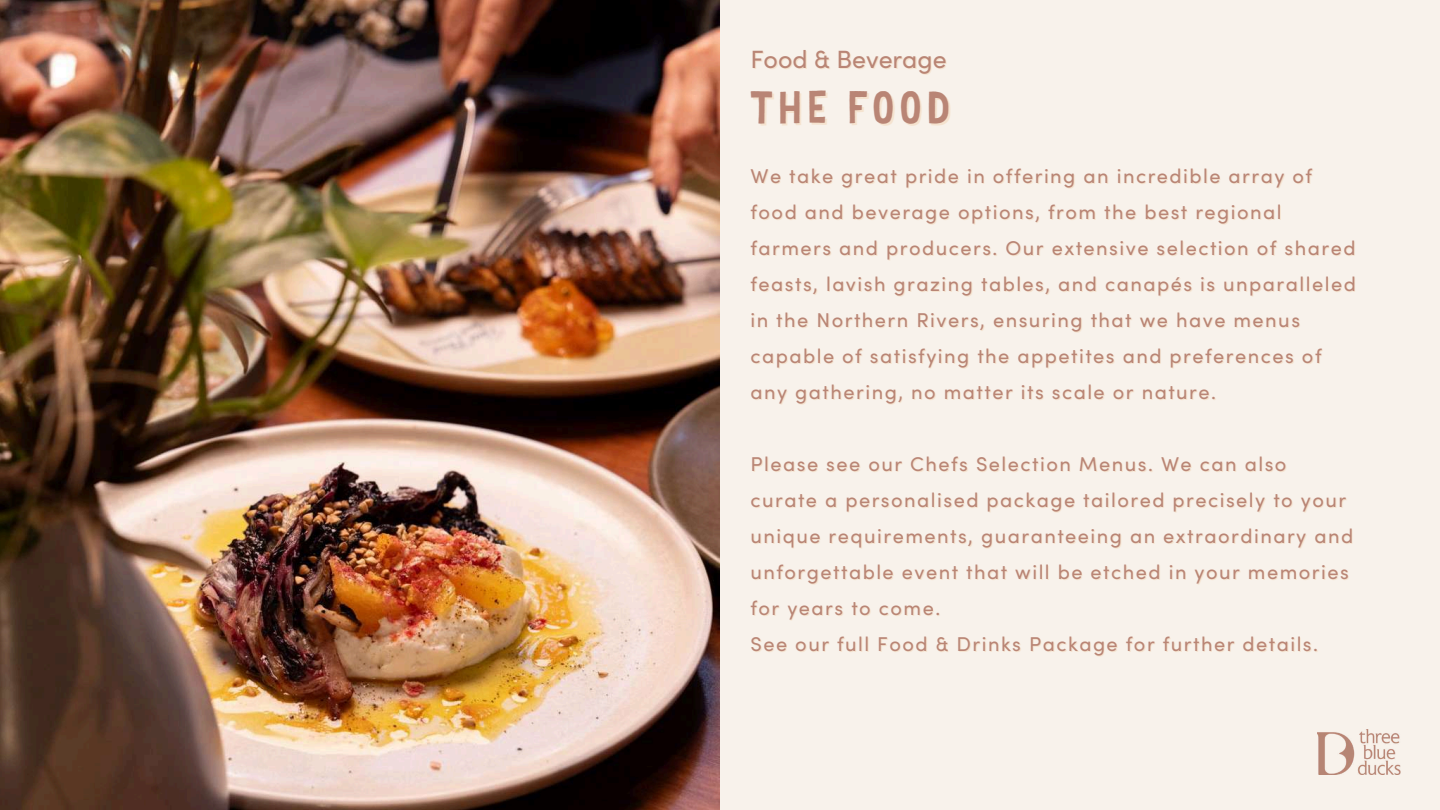
<style>
.page{position:relative;width:1440px;height:810px;background:#f8f2eb}
.page>*{position:absolute;margin:0;border:0;box-sizing:border-box;transform-origin:0 0}
.t1{font:44px "Mr Dodo";letter-spacing:.06em;color:#b98575}
.t2{font:25px "Sofia Pro";color:#b98575}
.t3{font:20px/36px "Sofia Pro";letter-spacing:.075em;color:#b98575}
.s1{color:#f5e3cf}
</style>
<div class="page">
<img style="left:1317px;top:729px;width:84px;height:46px">
<img style="left:0;top:0;width:720px;height:810px">
<p class="t2" style="left:750px;top:50px;width:198px">Food &amp; Beverage</p>
<h1 class="t1" style="left:749px;top:77px;width:204px">THE FOOD</h1>
<p class="t3" style="left:750px;top:160px;width:607px">We take great pride in offering an incredible array of food and beverage options, from the best regional farmers and producers. Our extensive selection of shared feasts, lavish grazing tables, and canap<span class="s1">é</span>s is unparalleled in the Northern Rivers, ensuring that we have menus capable of satisfying the appetites and preferences of any gathering, no matter its scale or nature.</p>
<p class="t3" style="left:750px;top:448px;width:604px">Please see our Chefs Selection Menus. We can also curate a personalised package tailored precisely to your unique requirements, guaranteeing an extraordinary and unforgettable event that will be etched in your memories for years to come.<br>See our full Food &amp; Drinks Package for further details.</p>
</div>
